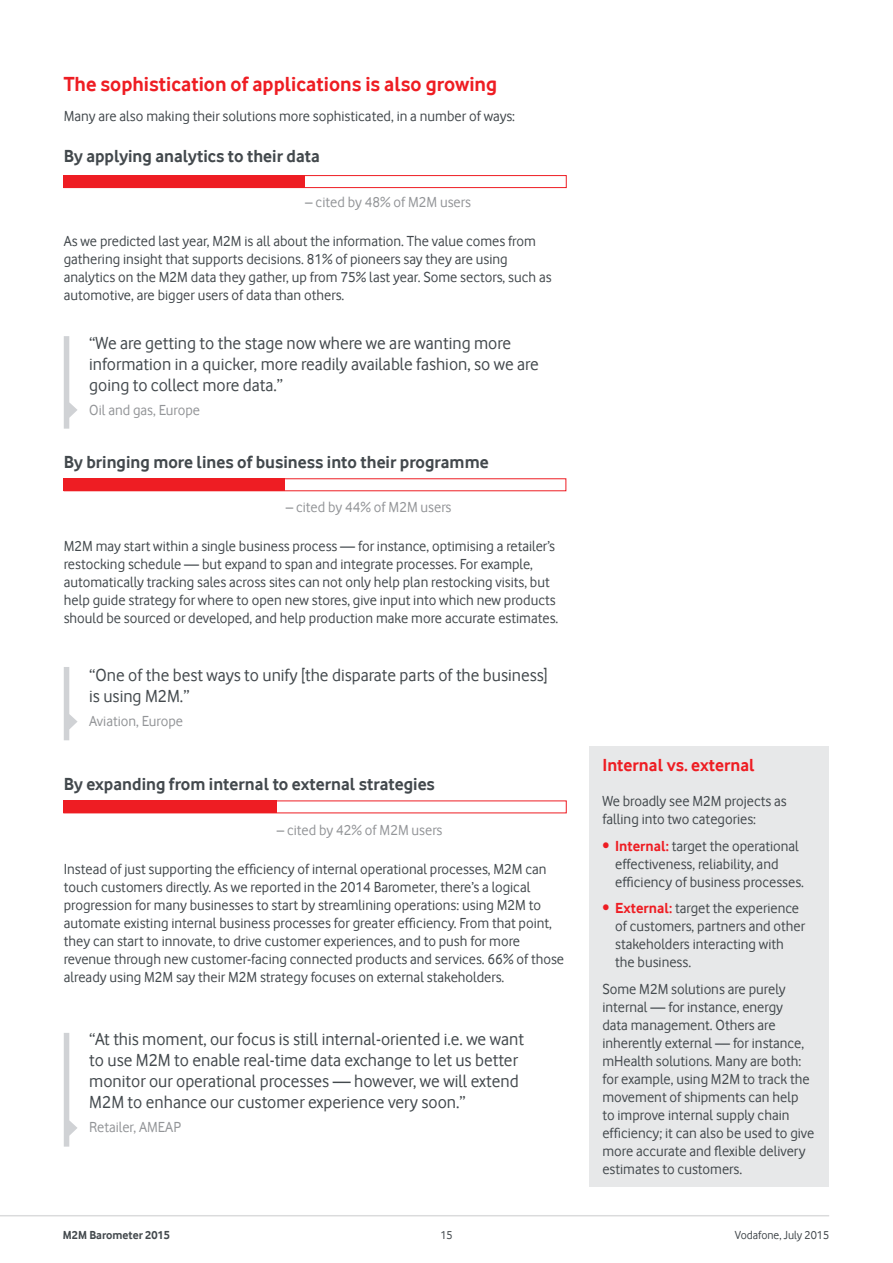
<style>
.page{position:relative;width:893px;height:1263px;background:#fff}
.page>*{position:absolute;margin:0;border:0;box-sizing:border-box;transform-origin:0 0}
.t1{font:700 21px "Vodafone Rg";color:#ee1d23}
.t2{font:18px/21px "Vodafone Rg";color:#43494d}
.t3{font:700 18px "Vodafone Rg";color:#43494d}
.t4{font:700 18px "Vodafone Rg";color:#ee1d23}
.t5{font:15px/18px "Vodafone Rg";color:#43494d}
.t6{font:15px "Vodafone Rg";color:#939598}
.t7{font:12px "Vodafone Rg";color:#43494d}
.t8{font:700 12px "Vodafone Rg";color:#43494d}
.s1{color:#ee1d23}
.s2{font-weight:700;color:#ee1d23}
</style>
<div class="page">
<hr style="left:0;top:1215px;width:829px;height:1px;background:#43494d">
<svg style="left:64px;top:336px;width:13px;height:93px"></svg>
<svg style="left:64px;top:1033px;width:13px;height:113px"></svg>
<svg style="left:64px;top:667px;width:14px;height:73px"></svg>
<div style="left:63px;top:175px;width:504px;height:13px;border:1px solid #ee1d23"></div>
<div style="left:64px;top:175px;width:241px;height:13px;background:#ee1d23"></div>
<div style="left:64px;top:478px;width:221px;height:13px;background:#ee1d23"></div>
<div style="left:63px;top:800px;width:504px;height:13px;border:1px solid #ee1d23"></div>
<div style="left:64px;top:801px;width:213px;height:12px;background:#ee1d23"></div>
<div style="left:590px;top:746px;width:239px;height:440px;background:#e7e8e9"></div>
<h1 class="t1" style="left:64px;top:71px;width:435px">The sophistication of applications is also growing</h1>
<p class="t5" style="left:64px;top:107px;width:453px">Many are also making their solutions more sophisticated, in a number of ways:</p>
<p class="t3" style="left:64px;top:146px;width:258px">By applying analytics to their data</p>
<p class="t6" style="left:305px;top:193px;width:167px">– cited by 48% of M2M users</p>
<p class="t5" style="left:64px;top:232px;width:489px">As we predicted last year, M2M is all about the information. The value comes from gathering insight that supports decisions. 81% of pioneers say they are using analytics on the M2M data they gather, up from 75% last year. Some sectors, such as automotive, are bigger users of data than others.</p>
<p class="t2" style="left:89px;top:332px;width:451px">“We are getting to the stage now where we are wanting more information in a quicker, more readily available fashion, so we are going to collect more data.”</p>
<p class="t6" style="left:89px;top:401px;width:112px">Oil and gas, Europe</p>
<p class="t3" style="left:64px;top:451px;width:426px">By bringing more lines of business into their programme</p>
<p class="t6" style="left:286px;top:499px;width:167px">– cited by 44% of M2M users</p>
<p class="t5" style="left:64px;top:537px;width:496px">M2M may start within a single business process — for instance, optimising a retailer’s restocking schedule — but expand to span and integrate processes. For example, automatically tracking sales across sites can not only help plan restocking visits, but help guide strategy for where to open new stores, give input into which new products should be sourced or developed, and help production make more accurate estimates.</p>
<p class="t2" style="left:89px;top:664px;width:460px">“One of the best ways to unify [the disparate parts of the business] is using M2M.”</p>
<p class="t6" style="left:89px;top:712px;width:95px">Aviation, Europe</p>
<p class="t3" style="left:64px;top:774px;width:373px">By expanding from internal to external strategies</p>
<p class="t6" style="left:277px;top:821px;width:167px">– cited by 42% of M2M users</p>
<p class="t5" style="left:64px;top:860px;width:502px">Instead of just supporting the efficiency of internal operational processes, M2M can touch customers directly. As we reported in the 2014 Barometer, there’s a logical progression for many businesses to start by streamlining operations: using M2M to automate existing internal business processes for greater efficiency. From that point, they can start to innovate, to drive customer experiences, and to push for more revenue through new customer-facing connected products and services. 66% of those already using M2M say their M2M strategy focuses on external stakeholders.</p>
<p class="t2" style="left:89px;top:1029px;width:436px">“At this moment, our focus is still internal-oriented i.e. we want to use M2M to enable real-time data exchange to let us better monitor our operational processes — however, we will extend M2M to enhance our customer experience very soon.”</p>
<p class="t6" style="left:89px;top:1119px;width:93px">Retailer, AMEAP</p>
<p class="t4" style="left:602px;top:755px;width:154px">Internal vs. external</p>
<p class="t5" style="left:602px;top:792px;width:186px">We broadly see M2M projects as falling into two categories:</p>
<p class="t5" style="left:615px;top:836px;width:190px;text-indent:-13px"><span class="s1">•</span> <span class="s2">Internal:</span> target the operational effectiveness, reliability, and efficiency of business processes.</p>
<p class="t5" style="left:615px;top:899px;width:191px;text-indent:-13px"><span class="s1">•</span> <span class="s2">External:</span> target the experience of customers, partners and other stakeholders interacting with the business.</p>
<p class="t5" style="left:602px;top:979px;width:213px">Some M2M solutions are purely internal — for instance, energy<br>data management. Others are inherently external — for instance, mHealth solutions. Many are both: for example, using M2M to track the movement of shipments can help to improve internal supply chain efficiency; it can also be used to give more accurate and flexible delivery estimates to customers.</p>
<p class="t8" style="left:63px;top:1228px;width:108px">M2M Barometer 2015</p>
<p class="t7" style="left:440px;top:1228px;width:14px">15</p>
<p class="t7" style="left:735px;top:1228px;width:96px">Vodafone, July 2015</p>
</div>
